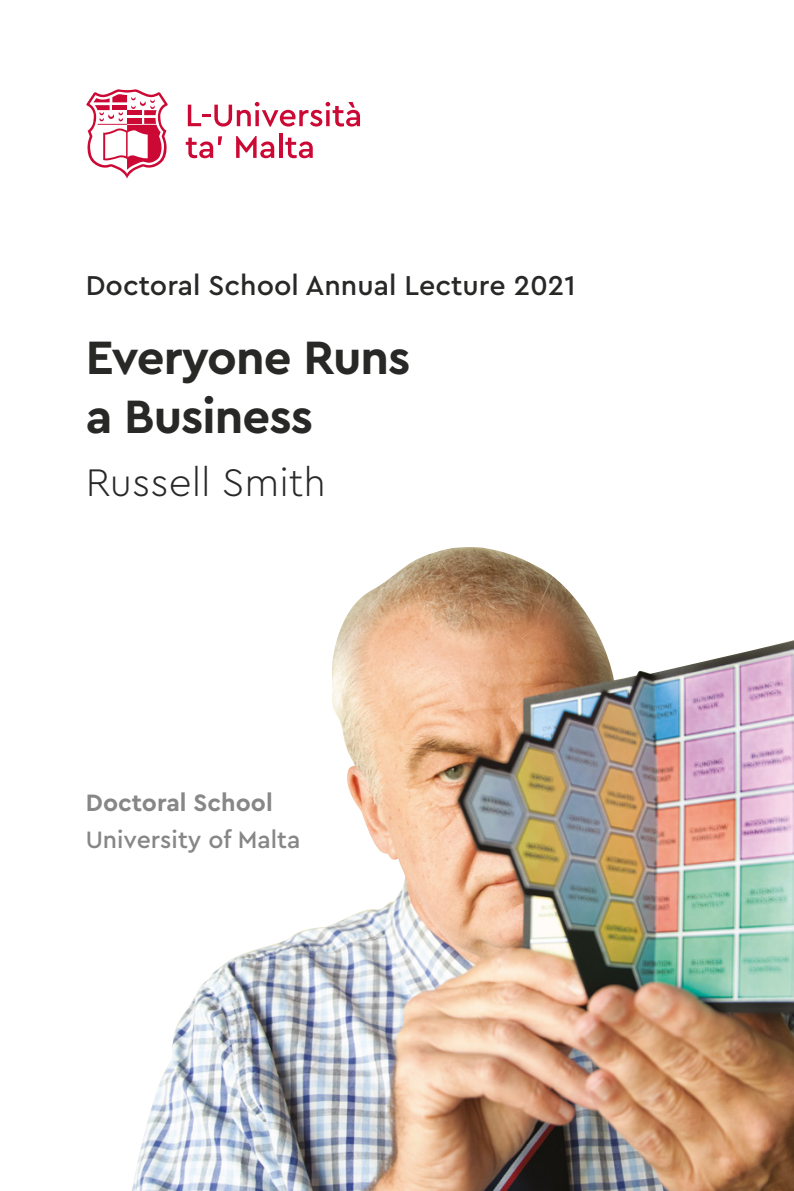
<style>
.page{position:relative;width:794px;height:1191px;background:#fff}
.page>*{position:absolute;margin:0;border:0;box-sizing:border-box;transform-origin:0 0}
.t1{font:700 49px/58.8px "Cera PRO";letter-spacing:-.02em;color:#282827}
.t2{font:300 40.25px "Cera PRO";color:#282827}
.t3{font:500 28.53px "Cera PRO";color:#282827}
.t4{font:500 24.85px "Cera PRO";color:#878787}
.t5{font:700 24.85px "Cera PRO";color:#878787}
</style>
<div class="page">
<svg style="left:188px;top:102px;width:172px;height:25px"></svg>
<svg style="left:186px;top:136px;width:36px;height:22px"></svg>
<svg style="left:236px;top:136px;width:38px;height:22px"></svg>
<hr style="left:279px;top:133px;width:3px;height:25px;background:#cc0935">
<svg style="left:285px;top:138px;width:28px;height:20px"></svg>
<svg style="left:86px;top:89px;width:82px;height:90px"></svg>
<img style="left:131px;top:547px;width:663px;height:644px">
<p class="t3" style="left:86px;top:266px;width:491px">Doctoral School Annual Lecture 2021</p>
<h1 class="t1" style="left:86px;top:326px;width:326px">Everyone Runs a Business</h1>
<h2 class="t2" style="left:86px;top:456px;width:242px">Russell Smith</h2>
<p class="t5" style="left:86px;top:785px;width:188px">Doctoral School</p>
<p class="t4" style="left:86px;top:823px;width:216px">University of Malta</p>
</div>
